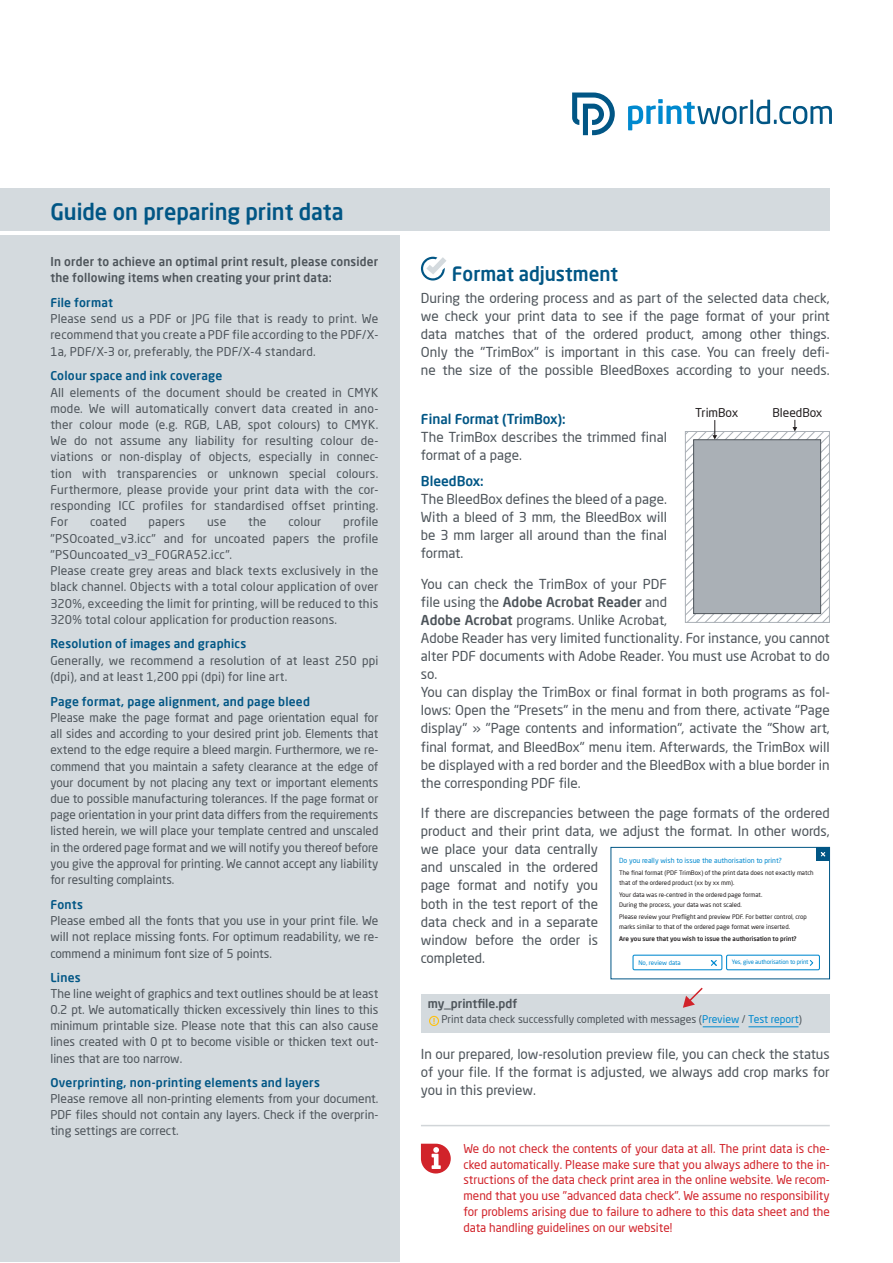
<style>
.page{position:relative;width:893px;height:1263px;background:#fff}
.page>*{position:absolute;margin:0;border:0;box-sizing:border-box;transform-origin:0 0}
.t1{font:500 22.5px "Neo Sans Pro";color:#015685;scale:.96 1}
.t2{font:500 19.5px "Neo Sans Pro";color:#015685;scale:.96 1}
.t3{font:13.5px/18px "Neo Sans Pro";color:#4d545a;text-align:justify}
.t4{font:500 13.5px "Neo Sans Pro";color:#015685}
.t5{font:12px/16.2px "Neo Sans Pro";letter-spacing:.01em;color:#4d545a;text-align:justify}
.t6{font:12px/15.8px "Neo Sans Pro";color:#d1232a;text-align:justify}
.t7{font:500 12px "Neo Sans Pro";letter-spacing:.015em;color:#015685}
.t8{font:500 12px/16.2px "Neo Sans Pro";letter-spacing:.015em;color:#4d545a}
.t9{font:12px "Neo Sans Pro";color:#231f20}
.t10{font:10.5px "Neo Sans Pro";color:#4d545a}
.t11{font:6.9px "Neo Sans Pro";color:#0089cf}
.t12{font:6.15px/9.4px "Neo Sans Pro";color:#231f20}
.t13{font:500 6.15px "Neo Sans Pro";color:#231f20}
.t14{font:6.15px "Neo Sans Pro";color:#0089cf}
.t15{font:6px "Neo Sans Pro";letter-spacing:-.02em;color:#0089cf}
.s1{font-weight:500}
.s2{color:#0089cf}
</style>
<div class="page">
<div style="left:0;top:189px;width:830px;height:42px;background:#d4dade"></div>
<svg style="left:421px;top:257px;width:25px;height:23px"></svg>
<div style="left:421px;top:994px;width:409px;height:39px;background:#d4dade"></div>
<div style="left:429px;top:1016px;width:10px;height:10px;border:1px solid #fec210;border-radius:50%"></div>
<svg style="left:421px;top:1144px;width:30px;height:29px"></svg>
<div style="left:0;top:235px;width:400px;height:1027px;background:#d4dade"></div>
<div style="left:611px;top:847px;width:219px;height:132px;background:#fff;border:1px solid #015685"></div>
<div style="left:816px;top:847px;width:14px;height:13px;background:#015685"></div>
<svg style="left:820px;top:852px;width:6px;height:5px"></svg>
<div style="left:632px;top:955px;width:90px;height:15px;border:1px solid #0089cf"></div>
<div style="left:726px;top:955px;width:94px;height:15px;border:1px solid #0089cf"></div>
<svg style="left:710px;top:960px;width:7px;height:6px"></svg>
<svg style="left:809px;top:960px;width:5px;height:6px"></svg>
<hr style="left:421px;top:1125px;width:409px;height:1px;background:#d1d5d8">
<svg style="left:628px;top:99px;width:204px;height:31px"></svg>
<svg style="left:572px;top:93px;width:43px;height:42px"></svg>
<svg style="left:685px;top:420px;width:144px;height:202px"></svg>
<svg style="left:430px;top:987px;width:273px;height:39px"></svg>
<div style="left:441px;top:1015px;width:379px;height:15px;background:#d4dade"></div>
<div style="left:428px;top:999px;width:190px;height:13px;background:#d4dade"></div>
<hr style="left:703px;top:1026px;width:36px;height:1px;background:#0089cf">
<hr style="left:748px;top:1026px;width:50px;height:1px;background:#0089cf">
<h1 class="t1" style="left:50px;top:197px;width:307px">Guide on preparing print data</h1>
<p class="t8" style="left:50px;top:253px;width:329px">In order to achieve an optimal print result, please consider the following items when creating your print data:</p>
<p class="t7" style="left:50px;top:295px;width:64px">File format</p>
<p class="t5" style="left:50px;top:310px;width:329px">Please send us a PDF or JPG file that is ready to print. We recommend that you create a PDF file according to the PDF/X-1a, PDF/X-3 or, preferably, the PDF/X-4 standard.</p>
<p class="t7" style="left:50px;top:368px;width:173px">Colour space and ink coverage</p>
<p class="t5" style="left:50px;top:384px;width:329px">All elements of the document should be created in CMYK mode. We will automatically convert data created in ano&shy;ther colour mode (e.g. RGB, LAB, spot colours) to CMYK.<br>We do not assume any liability for resulting colour de&shy;viations or non-display of objects, especially in connec&shy;tion with transparencies or unknown special colours.<br>Furthermore, please provide your print data with the cor&shy;responding ICC profiles for standardised offset printing.<br>For</p>
<p class="t5" style="left:50px;top:514px;width:329px;text-align:left;text-indent:293px">profile "PSOcoated_v3.icc" and for uncoated papers the profile "PSOuncoated_v3_FOGRA52.icc".<br>Please create grey areas and black texts exclusively in the black channel. Objects with a total colour application of over 320%, exceeding the limit for printing, will be reduced to this 320% total colour application for production reasons.</p>
<p class="t7" style="left:50px;top:636px;width:197px">Resolution of images and graphics</p>
<p class="t5" style="left:50px;top:652px;width:329px">Generally, we recommend a resolution of at least 250 ppi (dpi), and at least 1,200 ppi (dpi) for line art.</p>
<p class="t7" style="left:50px;top:694px;width:261px">Page format, page alignment, and page bleed</p>
<p class="t5" style="left:50px;top:709px;width:329px">Please make the page format and page orientation equal for all sides and according to your desired print job. Elements that extend to the edge require a bleed margin. Furthermore, we re&shy;commend that you maintain a safety clearance at the edge of your document by not placing any text or important elements due to possible manufacturing tolerances. If the page format or page orientation in your print data differs from the requirements listed herein, we will place your template centred and unscaled in the ordered page format and we will notify you thereof before you give the approval for printing. We cannot accept any liability for resulting complaints.</p>
<p class="t7" style="left:50px;top:897px;width:34px">Fonts</p>
<p class="t5" style="left:50px;top:912px;width:329px">Please embed all the fonts that you use in your print file. We will not replace missing fonts. For optimum readability, we re&shy;commend a minimum font size of 5 points.</p>
<p class="t7" style="left:50px;top:969px;width:32px">Lines</p>
<p class="t5" style="left:50px;top:985px;width:329px">The line weight of graphics and text outlines should be at least 0.2 pt. We automatically thicken excessively thin lines to this minimum printable size. Please note that this can also cause lines created with 0 pt to become visible or thicken text out&shy;lines that are too narrow.</p>
<p class="t7" style="left:50px;top:1074px;width:271px">Overprinting, non-printing elements and layers</p>
<p class="t5" style="left:50px;top:1090px;width:329px">Please remove all non-printing elements from your document.<br>PDF files should not contain any layers. Check if the overprin&shy;ting settings are correct.</p>
<p class="t5" style="left:90px;top:514px;width:38px">coated</p>
<p class="t5" style="left:149px;top:514px;width:38px">papers</p>
<p class="t5" style="left:207px;top:514px;width:21px">use</p>
<p class="t5" style="left:248px;top:514px;width:20px">the</p>
<p class="t5" style="left:288px;top:514px;width:35px">colour</p>
<h2 class="t2" style="left:452px;top:261px;width:175px">Format adjustment</h2>
<p class="t3" style="left:421px;top:289px;width:410px">During the ordering process and as part of the selected data check, we check your print data to see if the page format of your print data matches that of the ordered product, among other things.<br>Only the "TrimBox" is important in this case. You can freely defi&shy;ne the size of the possible BleedBoxes according to your needs.</p>
<p class="t4" style="left:421px;top:410px;width:146px">Final Format (TrimBox):</p>
<p class="t3" style="left:421px;top:428px;width:248px">The TrimBox describes the trimmed final format of a page.</p>
<p class="t4" style="left:421px;top:473px;width:64px">BleedBox:</p>
<p class="t3" style="left:421px;top:490px;width:248px">The BleedBox defines the bleed of a page.<br>With a bleed of 3 mm, the BleedBox will be 3 mm larger all around than the final format.</p>
<p class="t3" style="left:421px;top:575px;width:410px;text-align:left">You can check the TrimBox of your PDF<br>file using the <span class="s1">Adobe Acrobat Reader</span> and<br><span class="s1">Adobe Acrobat</span> programs. Unlike Acrobat,<br>Adobe Reader has very limited functionality. For instance, you cannot alter PDF documents with Adobe Reader. You must use Acrobat to do so.<br>You can display the TrimBox or final format in both programs as fol&shy;lows: Open the "Presets" in the menu and from there, activate "Page display" » "Page contents and information", activate the "Show art, final format, and BleedBox" menu item. Afterwards, the TrimBox will be displayed with a red border and the BleedBox with a blue border in the corresponding PDF file.</p>
<p class="t3" style="left:421px;top:804px;width:410px;text-align:left">If there are discrepancies between the page formats of the ordered product and their print data, we adjust the format. In other words, we place your data centrally<br>and unscaled in the ordered<br>page format and notify you<br>both in the test report of the<br>data check and in a separate<br>window before the order is<br>completed.</p>
<p class="t9" style="left:695px;top:405px;width:45px">TrimBox</p>
<p class="t9" style="left:772px;top:405px;width:52px">BleedBox</p>
<p class="t11" style="left:619px;top:856px;width:164px">Do you really wish to issue the authorisation to print?</p>
<p class="t12" style="left:619px;top:868px;width:196px">The final format (PDF TrimBox) of the print data does not exactly match that of the ordered product (xx by xx mm).</p>
<p class="t12" style="left:619px;top:890px;width:145px">Your data was re-centred in the ordered page format.<br>During the process, your data was not scaled.</p>
<p class="t12" style="left:619px;top:912px;width:189px">Please review your Preflight and preview PDF. For better control, crop marks similar to that of the ordered page format were inserted.</p>
<p class="t13" style="left:619px;top:935px;width:179px">Are you sure that you wish to issue the authorisation to print?</p>
<p class="t14" style="left:638px;top:958px;width:44px">No, review data</p>
<p class="t15" style="left:732px;top:958px;width:78px">Yes, give authorisation to print</p>
<p class="t8" style="left:428px;top:995px;width:91px">my_printfile.pdf</p>
<p class="t10" style="left:441px;top:1013px;width:362px">Print data check successfully completed with messages (<span class="s2">Preview</span> / <span class="s2">Test report</span>)</p>
<p class="t3" style="left:421px;top:1045px;width:410px">In our prepared, low-resolution preview file, you can check the status of your file. If the format is adjusted, we always add crop marks for you in this preview.</p>
<p class="t6" style="left:463px;top:1140px;width:368px">We do not check the contents of your data at all. The print data is che&shy;cked automatically. Please make sure that you always adhere to the in&shy;structions of the data check print area in the online website. We recom&shy;mend that you use "advanced data check". We assume no responsibility for problems arising due to failure to adhere to this data sheet and the data handling guidelines on our website!</p>
</div>
